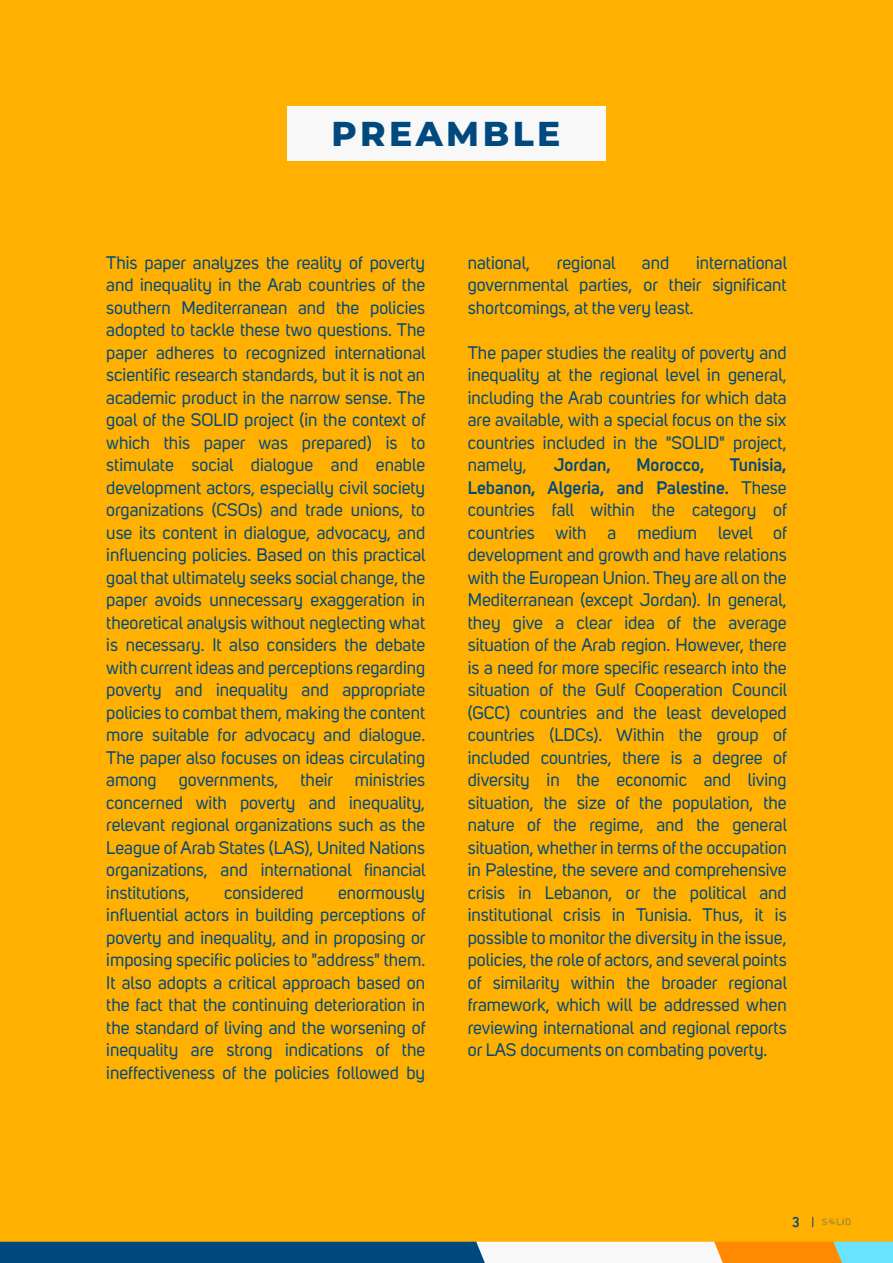
<style>
.page{position:relative;width:893px;height:1263px;background:#fff}
.page>*{position:absolute;margin:0;border:0;box-sizing:border-box;transform-origin:0 0}
.t1{font:800 34.5px "Montserrat";letter-spacing:.1em;color:#00497f}
.t2{font:18px/22.5px "Uni Sans";color:#00497f;text-align:justify}
.t3{font:600 18px "Uni Sans";color:#00497f}
.t4{font:500 14.85px "DIN Next LT Arabic";color:#00497f}
.s1{font-weight:600}
</style>
<div class="page">
<div style="left:0;top:0;width:893px;height:1262px;background:#ffb000"></div>
<svg style="left:0;top:1242px;width:893px;height:21px;background:#6a8996"></svg>
<svg style="left:822px;top:1218px;width:29px;height:7px"></svg>
<div style="left:287px;top:106px;width:319px;height:55px;background:#f8f8f8"></div>
<h1 class="t1" style="left:332px;top:108px;width:230px">PREAMBLE</h1>
<p class="t2" style="left:106px;top:251px;width:321px">This paper analyzes the reality of poverty and inequality in the Arab countries of the southern Mediterranean and the policies adopted to tackle these two questions. The paper adheres to recognized international scientific research standards, but it is not an academic product in the narrow sense. The goal of the SOLID project (in the context of which this paper was prepared) is to stimulate social dialogue and enable development actors, especially civil society organizations (CSOs) and trade unions, to use its content in dialogue, advocacy, and influencing policies. Based on this practical goal that ultimately seeks social change, the paper avoids unnecessary exaggeration in theoretical analysis without neglecting what is necessary. It also considers the debate with current ideas and perceptions regarding poverty and inequality and appropriate policies to combat them, making the content more suitable for advocacy and dialogue.<br>The paper also focuses on ideas circulating among governments, their ministries concerned with poverty and inequality, relevant regional organizations such as the League of Arab States (LAS), United Nations organizations, and international financial institutions,</p>
<p class="t2" style="left:224px;top:881px;width:81px">considered</p>
<p class="t2" style="left:106px;top:881px;width:321px;text-indent:232px">enormously influential actors in building perceptions of poverty and inequality, and in proposing or imposing specific policies to "address" them.<br>It also adopts a critical approach based on the fact that the continuing deterioration in the standard of living and the worsening of inequality are strong indications of the ineffectiveness of the policies followed by</p>
<p class="t2" style="left:468px;top:251px;width:321px;text-indent:228px">international governmental parties, or their significant shortcomings, at the very least.</p>
<p class="t2" style="left:468px;top:341px;width:320px">The paper studies the reality of poverty and inequality at the regional level in general, including the Arab countries for which data are available, with a special focus on the six countries included in the "SOLID" project, namely,</p>
<p class="t2" style="left:468px;top:251px;width:64px">national,</p>
<p class="t2" style="left:557px;top:251px;width:60px">regional</p>
<p class="t2" style="left:642px;top:251px;width:29px">and</p>
<p class="t2" style="left:468px;top:454px;width:321px;text-indent:262px"><span class="s1">Tunisia, Lebanon, Algeria, and Palestine.</span> These countries fall within the category of countries with a medium level of development and growth and have relations with the European Union. They are all on the Mediterranean (except Jordan). In general, they give a clear idea of the average situation of the Arab region. However, there is a need for more specific research into the situation of the Gulf Cooperation Council (GCC) countries and the least developed countries (LDCs). Within the group of included countries, there is a degree of diversity in the economic and living situation, the size of the population, the nature of the regime, and the general situation, whether in terms of the occupation in Palestine, the severe and comprehensive crisis in Lebanon, or the political and institutional crisis in Tunisia. Thus, it is possible to monitor the diversity in the issue, policies, the role of actors, and several points of similarity within the broader regional framework, which will be addressed when reviewing international and regional reports or LAS documents on combating poverty.</p>
<p class="t3" style="left:554px;top:454px;width:59px">Jordan,</p>
<p class="t3" style="left:636px;top:454px;width:69px">Morocco,</p>
<p class="t4" style="left:792px;top:1213px;width:10px">3</p>
</div>
